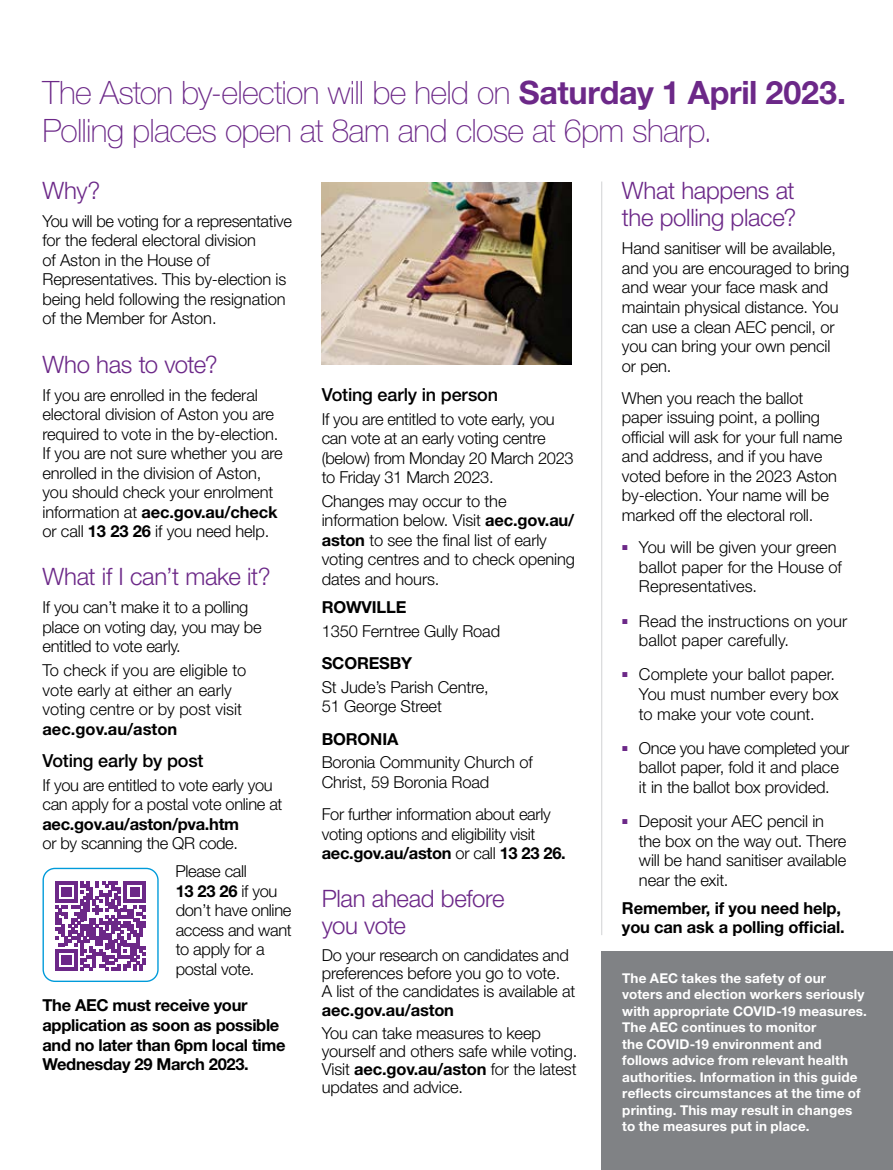
<style>
.page{position:relative;width:893px;height:1170px;background:#fff}
.page>*{position:absolute;margin:0;border:0;box-sizing:border-box;transform-origin:0 0}
.Heading_L1{font:100 32.25px/37.5px "Helvetica Neue LT Std";letter-spacing:-.02em;color:#6c2888}
.Heading_L1-2{font:300 24px/27px "Helvetica Neue LT Std";letter-spacing:-.015em;color:#6c2888}
.Heading_L2{font:500 18px "Helvetica Neue LT Std";letter-spacing:-.01em;color:#000}
.Body{font:300 16.5px/19.5px "Helvetica Neue LT Std";letter-spacing:-.01em;color:#000}
.Body-2{font:700 16.5px/19.5px "Helvetica Neue LT Std";letter-spacing:-.02em;color:#000}
.Body-3{font:700 13.5px/16.5px "Helvetica Neue LT Std";letter-spacing:.01em;color:#fff}
.s1{font-weight:700}
</style>
<div class="page">
<svg style="left:56px;top:881px;width:90px;height:89px"></svg>
<div style="left:43px;top:867px;width:116px;height:114px;border:1px solid #009bda;border-radius:12px"></div>
<div style="left:601px;top:951px;width:292px;height:218px;background:#808285"></div>
<hr style="left:601px;top:181px;width:1px;height:754px;background:#d1d3d4">
<img style="left:322px;top:182px;width:249px;height:183px">
<h2 class="Heading_L1" style="left:43px;top:74px;width:805px">The Aston by-election will be held on <span class="s1">Saturday 1 April 2023.<br></span>Polling places open at 8am and close at 6pm sharp.</h2>
<h2 class="Heading_L1-2" style="left:43px;top:176px;width:59px">Why?</h2>
<p class="Body" style="left:43px;top:211px;width:251px">You will be voting for a representative for the federal electoral division<br>of Aston in the House of<br>Representatives. This by-election is being held following the resignation of the Member for Aston.</p>
<h2 class="Heading_L1-2" style="left:43px;top:350px;width:177px">Who has to vote?</h2>
<p class="Body" style="left:43px;top:384px;width:242px">If you are enrolled in the federal electoral division of Aston you are required to vote in the by-election.<br>If you are not sure whether you are enrolled in the division of Aston, you should check your enrolment information at <span class="s1">aec.gov.au/check </span>or call <span class="s1">13 23 26</span> if you need help.</p>
<h2 class="Heading_L1-2" style="left:43px;top:563px;width:230px">What if I can’t make it?</h2>
<p class="Body" style="left:43px;top:597px;width:221px">If you can’t make it to a polling place on voting day, you may be entitled to vote early.</p>
<p class="Body" style="left:43px;top:660px;width:205px">To check if you are eligible to vote early at either an early voting centre or by post visit <span class="s1">aec.gov.au/aston</span></p>
<h3 class="Heading_L2" style="left:43px;top:749px;width:163px">Voting early by post</h3>
<p class="Body" style="left:43px;top:774px;width:241px">If you are entitled to vote early you can apply for a postal vote online at <span class="s1">aec.gov.au/aston/pva.htm<br></span>or by scanning the QR code.</p>
<p class="Body" style="left:175px;top:861px;width:118px">Please call<br><span class="s1">13 23 26</span> if you don’t have online access and want to apply for a postal vote.</p>
<p class="Body-2" style="left:43px;top:995px;width:244px">The AEC must receive your application as soon as possible and no later than 6pm local time<br>Wednesday 29 March 2023.</p>
<h3 class="Heading_L2" style="left:322px;top:383px;width:178px">Voting early in person</h3>
<p class="Body" style="left:322px;top:408px;width:254px">If you are entitled to vote early, you can vote at an early voting centre (below) from Monday 20 March 2023 to Friday 31 March 2023.</p>
<p class="Body" style="left:322px;top:491px;width:255px">Changes may occur to the information below. Visit <span class="s1">aec.gov.au/ aston</span> to see the final list of early voting centres and to check opening dates and hours.</p>
<p class="Body-2" style="left:322px;top:597px;width:86px">ROWVILLE</p>
<p class="Body" style="left:322px;top:620px;width:180px">1350 Ferntree Gully Road</p>
<p class="Body-2" style="left:322px;top:653px;width:92px">SCORESBY</p>
<p class="Body" style="left:322px;top:676px;width:169px">St Jude’s Parish Centre,<br>51 George Street</p>
<p class="Body-2" style="left:322px;top:728px;width:78px">BORONIA</p>
<p class="Body" style="left:322px;top:752px;width:212px">Boronia Community Church of<br>Christ, 59 Boronia Road</p>
<p class="Body" style="left:322px;top:804px;width:246px">For further information about early voting options and eligibility visit <span class="s1">aec.gov.au/aston</span> or call <span class="s1">13 23 26.</span></p>
<h2 class="Heading_L1-2" style="left:322px;top:884px;width:184px">Plan ahead before you vote</h2>
<p class="Body" style="left:322px;top:945px;width:255px;line-height:18px">Do your research on candidates and preferences before you go to vote.<br>A list of the candidates is available at</p>
<p class="Body-2" style="left:322px;top:1000px;width:134px">aec.gov.au/aston</p>
<p class="Body" style="left:322px;top:1023px;width:257px;line-height:18px">You can take measures to keep yourself and others safe while voting.<br>Visit <span class="s1">aec.gov.au/aston</span> for the latest updates and advice.</p>
<h2 class="Heading_L1-2" style="left:622px;top:177px;width:176px">What happens at the polling place?</h2>
<p class="Body" style="left:622px;top:238px;width:229px">Hand sanitiser will be available, and you are encouraged to bring and wear your face mask and maintain physical distance. You can use a clean AEC pencil, or you can bring your own pencil<br>or pen.</p>
<p class="Body" style="left:622px;top:388px;width:222px">When you reach the ballot paper issuing point, a polling official will ask for your full name and address, and if you have voted before in the 2023 Aston by-election. Your name will be marked off the electoral roll.</p>
<p class="Body" style="left:639px;top:537px;width:204px;text-indent:-17px"><sup>■</sup> You will be given your green ballot paper for the House of<br>Representatives.</p>
<p class="Body" style="left:639px;top:610px;width:210px;text-indent:-17px"><sup>■</sup> Read the instructions on your ballot paper carefully.</p>
<p class="Body" style="left:639px;top:664px;width:201px;text-indent:-17px"><sup>■</sup> Complete your ballot paper.<br>You must number every box to make your vote count.</p>
<p class="Body" style="left:622px;top:738px;width:229px;text-align:center"><sup>■</sup> Once you have completed your ballot paper, fold it and place<br>it in the ballot box provided.</p>
<p class="Body" style="left:639px;top:811px;width:209px;text-indent:-17px"><sup>■</sup> Deposit your AEC pencil in the box on the way out. There will be hand sanitiser available near the exit.</p>
<p class="Body-2" style="left:622px;top:897px;width:224px">Remember, if you need help, you can ask a polling official.</p>
<p class="Body-3" style="left:622px;top:969px;width:246px">The AEC takes the safety of our voters and election workers seriously with appropriate COVID-19 measures.<br>The AEC continues to monitor<br>the COVID-19 environment and follows advice from relevant health authorities. Information in this guide reflects circumstances at the time of printing. This may result in changes to the measures put in place.</p>
</div>
